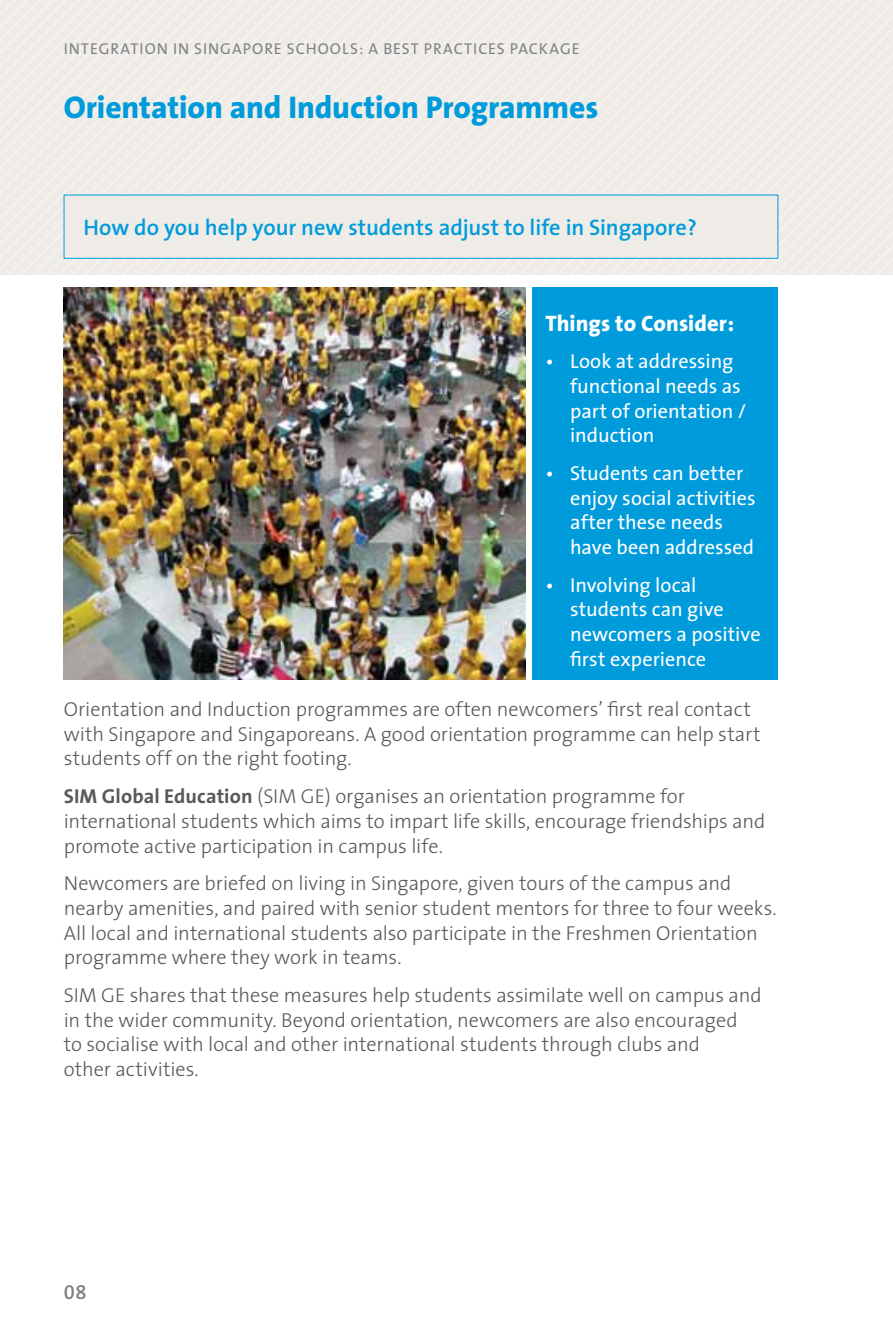
<style>
.page{position:relative;width:893px;height:1340px;background:#fff}
.page>*{position:absolute;margin:0;border:0;box-sizing:border-box;transform-origin:0 0}
.t1{font:800 31.5px "The Sans";letter-spacing:-.005em;color:#009bdb}
.t2{font:600 22.5px "The Sans";color:#009bdb}
.t3{font:800 22.5px "The Sans";color:#fff}
.t4{font:300 20.25px/24.8px "The Sans";letter-spacing:-.005em;color:#58595b}
.t5{font:20.25px/24.8px "The Sans";color:#fff}
.t6{font:20.25px "The Sans Semi Bold Expert";color:#808285}
.t7{font:15.75px "The Sans";letter-spacing:.06em;color:#808285}
.s1{font-weight:700}
</style>
<div class="page">
<svg style="left:0;top:0;width:893px;height:274px;background:#eeece9"></svg>
<div style="left:533px;top:287px;width:245px;height:392px;background:#009bdb"></div>
<img style="left:63px;top:287px;width:463px;height:392px">
<div style="left:64px;top:195px;width:714px;height:63px;background:#efece8"></div>
<p class="t7" style="left:64px;top:35px;width:157px">Integration i n SINGA</p>
<p class="t7" style="left:243px;top:35px;width:20px">PORE</p>
<p class="t7" style="left:287px;top:35px;width:294px">Schools: A Best Practices Package</p>
<p class="t1" style="left:64px;top:81px;width:536px">Orientation and Induction Programmes</p>
<p class="t2" style="left:83px;top:208px;width:615px">How do you help your new students adjust to life in Singapore?</p>
<p class="t3" style="left:545px;top:304px;width:190px">Things to Consider:</p>
<p class="t5" style="left:570px;top:348px;width:178px;text-indent:-25px">• Look at addressing functional needs as part of orientation / induction</p>
<p class="t5" style="left:570px;top:460px;width:187px;text-indent:-25px">• Students can better enjoy social activities after these needs have been addressed</p>
<p class="t5" style="left:570px;top:572px;width:192px;text-indent:-25px">• Involving local students can give newcomers a positive first experience</p>
<p class="t4" style="left:64px;top:696px;width:698px">Orientation and Induction programmes are often newcomers’ first real contact with Singapore and Singaporeans. A good orientation programme can help start students off on the right footing.</p>
<p class="t4" style="left:64px;top:783px;width:703px"><span class="s1">SIM Global Education</span> (SIM GE) organises an orientation programme for international students which aims to impart life skills, encourage friendships and promote active participation in campus life.</p>
<p class="t4" style="left:64px;top:870px;width:714px">Newcomers are briefed on living in Singapore, given tours of the campus and nearby amenities, and paired with senior student mentors for three to four weeks.<br>All local and international students also participate in the Freshmen Orientation programme where they work in teams.</p>
<p class="t4" style="left:64px;top:981px;width:699px">SIM GE shares that these measures help students assimilate well on campus and in the wider community. Beyond orientation, newcomers are also encouraged<br>to socialise with local and other international students through clubs and<br>other activities.</p>
<p class="t6" style="left:64px;top:1275px;width:24px">08</p>
</div>
